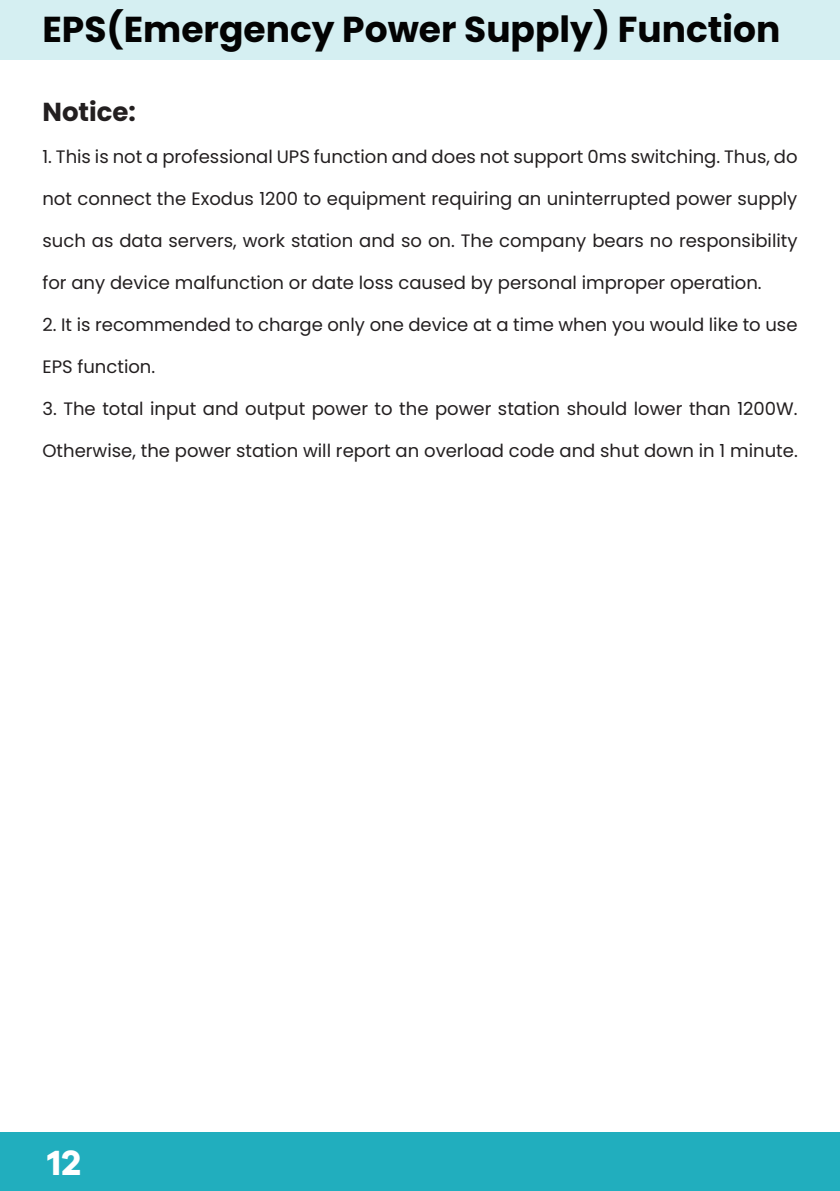
<style>
.page{position:relative;width:840px;height:1191px;background:#fff}
.page>*{position:absolute;margin:0;border:0;box-sizing:border-box;transform-origin:0 0}
.t1{font:700 36px "Poppins";color:#030303}
.t2{font:700 36px "Galano Grotesque DEMO";color:#fff}
.t3{font:700 26px "Poppins";color:#231f20}
.t4{font:18px "Poppins";color:#231f20}
</style>
<div class="page">
<div style="left:0;top:1132px;width:839px;height:59px;background:#21aebe"></div>
<div style="left:0;top:0;width:839px;height:59px;background:#d5eff2"></div>
<h1 class="t1" style="left:42px;top:8px;width:739px">EPS(Emergency Power Supply) Function</h1>
<h2 class="t3" style="left:42px;top:97px;width:95px">Notice:</h2>
<p class="t4" style="left:42px;top:146px;width:756px">1. This is not a professional UPS function and does not support 0ms switching. Thus, do</p>
<p class="t4" style="left:42px;top:188px;width:756px">not connect the Exodus 1200 to equipment requiring an uninterrupted power supply</p>
<p class="t4" style="left:42px;top:230px;width:756px">such as data servers, work station and so on. The company bears no responsibility</p>
<p class="t4" style="left:42px;top:272px;width:720px">for any device malfunction or date loss caused by personal improper operation.</p>
<p class="t4" style="left:42px;top:314px;width:756px">2. It is recommended to charge only one device at a time when you would like to use</p>
<p class="t4" style="left:42px;top:356px;width:114px">EPS function.</p>
<p class="t4" style="left:42px;top:398px;width:756px">3. The total input and output power to the power station should lower than 1200W.</p>
<p class="t4" style="left:42px;top:440px;width:756px">Otherwise, the power station will report an overload code and shut down in 1 minute.</p>
<h1 class="t2" style="left:48px;top:1147px;width:35px">12</h1>
</div>
